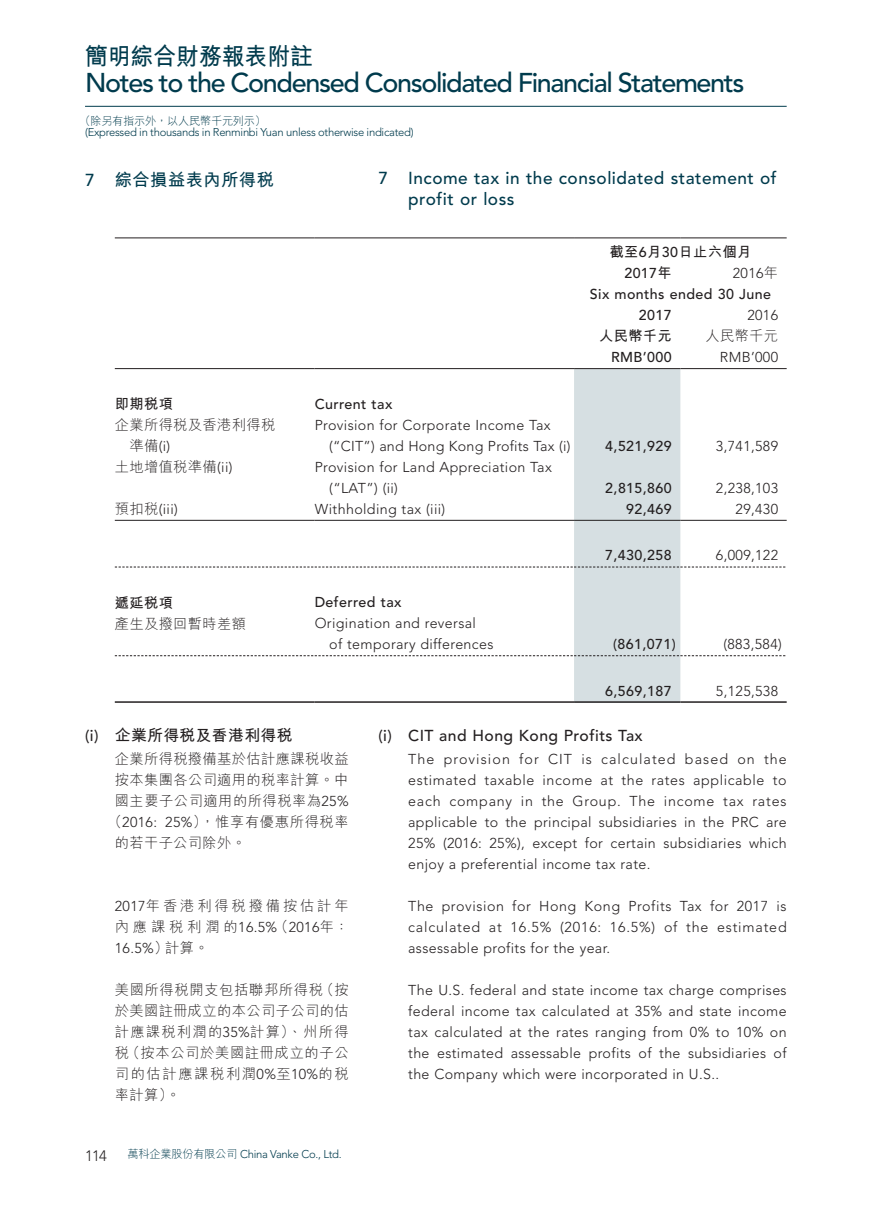
<style>
.page{position:relative;width:893px;height:1212px;background:#fff}
.page>*{position:absolute;margin:0;border:0;box-sizing:border-box;transform-origin:0 0}
.t1{font:500 27px "Avenir LT Std";letter-spacing:-.05em;color:#003b4d}
.t2{font:700 24px "M Hei HK";color:#003b4d;scale:.95 1}
.t3{font:500 17.25px/21px "Avenir LT Std";letter-spacing:.03em;color:#003b4d}
.t4{font:700 17.25px "M Hei HK";letter-spacing:.03em;color:#003b4d}
.t5{font:500 15.75px "Avenir LT Std";letter-spacing:.03em;color:#231f20}
.t6{font:700 15.75px "M Hei HK";letter-spacing:.03em;color:#231f20}
.t7{font:300 15px "Avenir LT Std";color:#231f20}
.t8{font:300 14.25px/21px "Avenir LT Std";letter-spacing:.025em;color:#231f20}
.t9{font:300 14.25px/21px "M Hei HK";letter-spacing:.03em;color:#231f20;text-align:justify}
.t10{font:500 14.25px "Avenir LT Std";letter-spacing:.03em;color:#231f20}
.t11{font:300 14.25px/21px "M Hei HK";letter-spacing:.205em;color:#231f20}
.t12{font:700 14.25px "M Hei HK";letter-spacing:.03em;color:#231f20}
.t13{font:300 11.25px "Avenir LT Std";letter-spacing:-.025em;color:#003b4d}
.t14{font:300 11.25px "M Hei HK";letter-spacing:-.025em;color:#003b4d}
.s1{font-family:"Avenir LT Std";font-weight:500}
.s2{font-family:"M Hei HK";font-weight:700}
.s3{font-family:"M Hei HK"}
.s4{font-family:"Avenir LT Std"}
</style>
<div class="page">
<hr style="left:85px;top:106px;width:702px;height:1px;background:#003b4d">
<hr style="left:115px;top:237px;width:200px;height:1px;background:#231f20">
<hr style="left:315px;top:237px;width:259px;height:1px;background:#231f20">
<hr style="left:574px;top:237px;width:106px;height:1px;background:#231f20">
<hr style="left:680px;top:237px;width:107px;height:1px;background:#231f20">
<hr style="left:115px;top:368px;width:200px;height:1px;background:#231f20">
<hr style="left:315px;top:368px;width:259px;height:1px;background:#231f20">
<hr style="left:574px;top:368px;width:106px;height:1px;background:#231f20">
<hr style="left:680px;top:368px;width:107px;height:1px;background:#231f20">
<hr style="left:680px;top:520px;width:107px;height:1px;background:#231f20">
<svg style="left:115px;top:369px;width:670px;height:332px"></svg>
<hr style="left:115px;top:701px;width:200px;height:2px;background:#231f20">
<hr style="left:315px;top:701px;width:259px;height:2px;background:#231f20">
<hr style="left:574px;top:701px;width:106px;height:2px;background:#231f20">
<hr style="left:680px;top:701px;width:107px;height:2px;background:#231f20">
<h2 class="t2" style="left:85px;top:39px;width:241px">簡明綜合財務報表附註</h2>
<h1 class="t1" style="left:85px;top:67px;width:661px">Notes to the Condensed Consolidated Financial Statements</h1>
<p class="t14" style="left:79px;top:113px;width:188px">（除另有指示外，以人民幣千元列示）</p>
<p class="t13" style="left:85px;top:126px;width:330px">(Expressed in thousands in Renminbi Yuan unless otherwise indicated)</p>
<p class="t4" style="left:85px;top:167px;width:190px"><span class="s1">7</span> 綜合損益表內所得稅</p>
<p class="t3" style="left:408px;top:168px;width:370px;text-indent:-30px">7 Income tax in the consolidated statement of profit or loss</p>
<p class="t12" style="left:609px;top:242px;width:143px">截至<span class="s1">6</span>月<span class="s1">30</span>日止六個月</p>
<p class="t10" style="left:624px;top:265px;width:49px">2017<span class="s2">年</span></p>
<p class="t8" style="left:733px;top:263px;width:47px">2016<span class="s3">年</span></p>
<p class="t10" style="left:590px;top:286px;width:183px">Six months ended 30 June</p>
<p class="t10" style="left:639px;top:307px;width:34px">2017</p>
<p class="t8" style="left:747px;top:304px;width:32px">2016</p>
<p class="t12" style="left:599px;top:326px;width:74px">人民幣千元</p>
<p class="t9" style="left:705px;top:325px;width:74px">人民幣千元</p>
<p class="t10" style="left:611px;top:349px;width:62px">RMB’000</p>
<p class="t8" style="left:720px;top:346px;width:60px">RMB’000</p>
<p class="t12" style="left:115px;top:394px;width:60px">即期稅項</p>
<p class="t10" style="left:315px;top:395px;width:79px">Current tax</p>
<p class="t9" style="left:115px;top:414px;width:162px">企業所得稅及香港利得稅</p>
<p class="t8" style="left:129px;top:436px;width:42px"><span class="s3">準備</span>(i)</p>
<p class="t8" style="left:329px;top:414px;width:243px;text-indent:-15px">Provision for Corporate Income Tax (“CIT”) and Hong Kong Profits Tax (i)</p>
<p class="t9" style="left:115px;top:456px;width:119px">土地增值稅準備<span class="s4">(ii)</span></p>
<p class="t8" style="left:329px;top:456px;width:224px;text-indent:-15px">Provision for Land Appreciation Tax (“LAT”) (ii)</p>
<p class="t10" style="left:605px;top:437px;width:68px">4,521,929</p>
<p class="t8" style="left:716px;top:435px;width:64px">3,741,589</p>
<p class="t10" style="left:605px;top:479px;width:68px">2,815,860</p>
<p class="t8" style="left:716px;top:477px;width:64px">2,238,103</p>
<p class="t8" style="left:115px;top:499px;width:65px"><span class="s3">預扣稅</span>(iii)</p>
<p class="t8" style="left:315px;top:498px;width:132px">Withholding tax (iii)</p>
<p class="t10" style="left:626px;top:500px;width:47px">92,469</p>
<p class="t8" style="left:736px;top:498px;width:44px">29,430</p>
<p class="t10" style="left:605px;top:547px;width:68px">7,430,258</p>
<p class="t8" style="left:716px;top:545px;width:64px">6,009,122</p>
<p class="t12" style="left:115px;top:592px;width:60px">遞延稅項</p>
<p class="t10" style="left:315px;top:594px;width:88px">Deferred tax</p>
<p class="t9" style="left:115px;top:612px;width:133px">產生及撥回暫時差額</p>
<p class="t8" style="left:329px;top:613px;width:166px;text-indent:-15px">Origination and reversal<br>of temporary differences</p>
<p class="t10" style="left:613px;top:636px;width:64px">(861,071)</p>
<p class="t8" style="left:723px;top:634px;width:60px">(883,584)</p>
<p class="t10" style="left:605px;top:682px;width:68px">6,569,187</p>
<p class="t8" style="left:716px;top:680px;width:64px">5,125,538</p>
<p class="t6" style="left:85px;top:724px;width:209px"><span class="s1">(i)</span> 企業所得稅及香港利得稅</p>
<p class="t9" style="left:115px;top:748px;width:235px">企業所得稅撥備基於估計應課稅收益</p>
<p class="t9" style="left:115px;top:769px;width:235px">按本集團各公司適用的稅率計算。中</p>
<p class="t9" style="left:115px;top:790px;width:235px">國主要子公司適用的所得稅率為<span class="s4">25%</span></p>
<p class="t9" style="left:108px;top:811px;width:243px">（<span class="s4">2016: 25%</span>），惟享有優惠所得稅率</p>
<p class="t9" style="left:115px;top:832px;width:133px">的若干子公司除外。</p>
<p class="t11" style="left:115px;top:895px;width:235px"><span class="s4">2017</span>年香港利得稅撥備按估計年內應課稅利潤的<span class="s4">16.5%</span>（<span class="s4">2016</span>年：</p>
<p class="t8" style="left:115px;top:938px;width:95px">16.5%<span class="s3">）計算。</span></p>
<p class="t9" style="left:115px;top:979px;width:235px">美國所得稅開支包括聯邦所得稅（按於美國註冊成立的本公司子公司的估計應課稅利潤的<span class="s4">35%</span>計算）、州所得稅（按本公司於美國註冊成立的子公司的估計應課稅利潤<span class="s4">0%</span>至<span class="s4">10%</span>的稅率計算）。</p>
<p class="t7" style="left:85px;top:1147px;width:23px">114</p>
<p class="t13" style="left:128px;top:1148px;width:216px"><span class="s3">萬科企業股份有限公司</span> China Vanke Co., Ltd.</p>
<p class="t5" style="left:378px;top:726px;width:266px">(i) CIT and Hong Kong Profits Tax</p>
<p class="t8" style="left:408px;top:749px;width:380px;text-align:justify">The provision for CIT is calculated based on the estimated taxable income at the rates applicable to each company in the Group. The income tax rates applicable to the principal subsidiaries in the PRC are 25% (2016: 25%), except for certain subsidiaries which enjoy a preferential income tax rate.</p>
<p class="t8" style="left:408px;top:896px;width:380px;text-align:justify">The provision for Hong Kong Profits Tax for 2017 is calculated at 16.5% (2016: 16.5%) of the estimated assessable profits for the year.</p>
<p class="t8" style="left:408px;top:980px;width:380px;text-align:justify">The U.S. federal and state income tax charge comprises federal income tax calculated at 35% and state income tax calculated at the rates ranging from 0% to 10% on the estimated assessable profits of the subsidiaries of the Company which were incorporated in U.S..</p>
</div>
